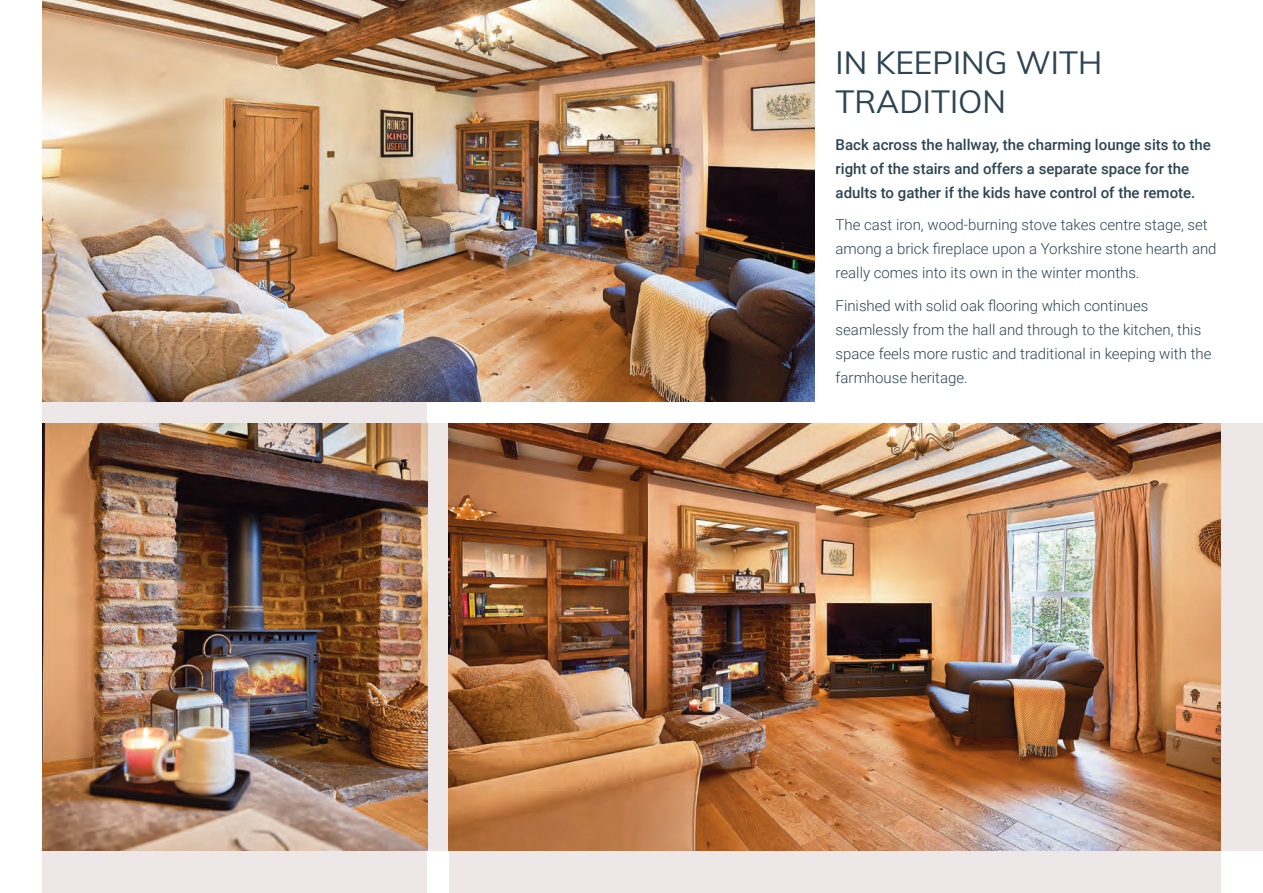
<style>
.page{position:relative;width:1263px;height:893px;background:#fff}
.page>*{position:absolute;margin:0;border:0;box-sizing:border-box;transform-origin:0 0}
.t1{font:31.5px/38.5px "Muli";color:#2d4452}
.t2{font:300 15px/24px "Roboto";color:#2d4452}
.t3{font:500 15px/24px "Roboto";color:#2d4452}
</style>
<div class="page">
<div style="left:449px;top:423px;width:771px;height:470px;background:#ede8e7"></div>
<div style="left:427px;top:423px;width:836px;height:427px;background:#ede8e7"></div>
<div style="left:43px;top:0;width:384px;height:893px;background:#ede8e7"></div>
<img style="left:43px;top:0;width:771px;height:402px">
<img style="left:43px;top:423px;width:384px;height:427px">
<img style="left:449px;top:423px;width:771px;height:427px">
<p class="t1" style="left:836px;top:42px;width:268px">IN KEEPING WITH<br>TRADITION</p>
<p class="t3" style="left:836px;top:132px;width:377px">Back across the hallway, the charming lounge sits to the right of the stairs and offers a separate space for the adults to gather if the kids have control of the remote.</p>
<p class="t2" style="left:836px;top:212px;width:382px">The cast iron, wood-burning stove takes centre stage, set among a brick fireplace upon a Yorkshire stone hearth and really comes into its own in the winter months.</p>
<p class="t2" style="left:836px;top:293px;width:377px">Finished with solid oak flooring which continues seamlessly from the hall and through to the kitchen, this space feels more rustic and traditional in keeping with the farmhouse heritage.</p>
</div>
